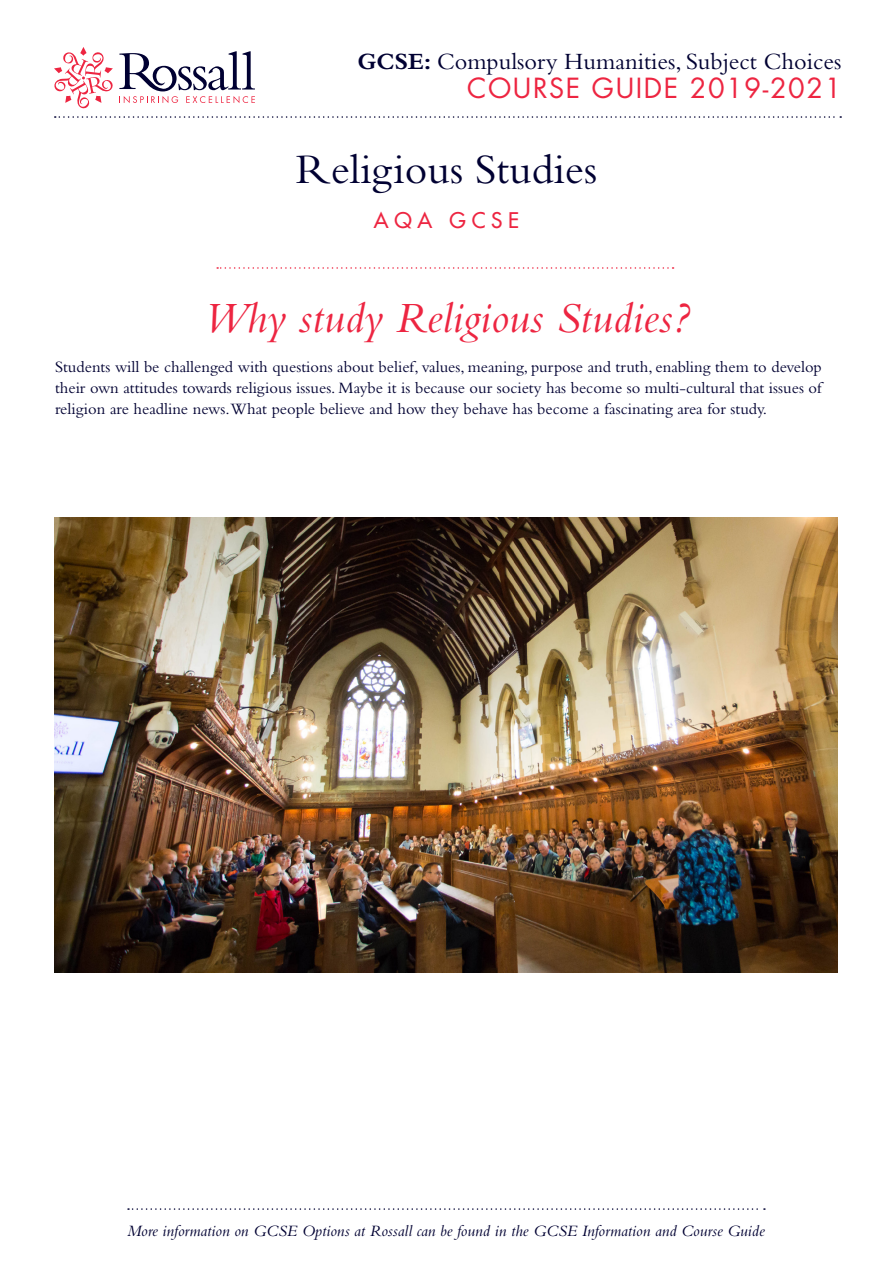
<style>
.page{position:relative;width:893px;height:1263px;background:#fff}
.page>*{position:absolute;margin:0;border:0;box-sizing:border-box;transform-origin:0 0}
.t1{font:italic 45px "Bembo Std";color:#ed2541}
.t2{font:43.5px "Bembo Std";color:#000032}
.t3{font:27px "Futura Std";letter-spacing:.06em;color:#ed2541}
.t4{font:24.3px "Bembo Std";color:#000032}
.t5{font:500 21px "Futura Std";letter-spacing:.27em;color:#ed2541}
.t6{font:16.5px/21px "Bembo Std";color:#000032;text-align:justify}
.t7{font:italic 16.5px "Bembo Std";color:#000032}
.s1{font-weight:700}
</style>
<div class="page">
<svg style="left:128px;top:1208px;width:637px;height:2px"></svg>
<svg style="left:54px;top:47px;width:59px;height:62px"></svg>
<svg style="left:119px;top:51px;width:136px;height:52px"></svg>
<svg style="left:55px;top:116px;width:786px;height:2px"></svg>
<svg style="left:217px;top:267px;width:457px;height:2px"></svg>
<img style="left:54px;top:517px;width:784px;height:455px">
<p class="t4" style="left:357px;top:47px;width:485px"><span class="s1">GCSE:</span> Compulsory Humanities, Subject Choices</p>
<h3 class="t3" style="left:467px;top:71px;width:376px">COURSE GUIDE 2019-2021</h3>
<p class="t2" style="left:296px;top:144px;width:303px">Religious Studies</p>
<p class="t5" style="left:374px;top:207px;width:147px">AQA GCSE</p>
<p class="t1" style="left:204px;top:291px;width:488px">Why study Religious Studies?</p>
<p class="t6" style="left:55px;top:356px;width:768px">Students will be challenged with questions about belief, values, meaning, purpose and truth, enabling them to develop their own attitudes towards religious issues. Maybe it is because our society has become so multi-cultural that issues of religion are headline news.What people believe and how they behave has become a fascinating area for study.</p>
<p class="t7" style="left:127px;top:1221px;width:639px">More information on GCSE Options at Rossall can be found in the GCSE Information and Course Guide</p>
</div>
